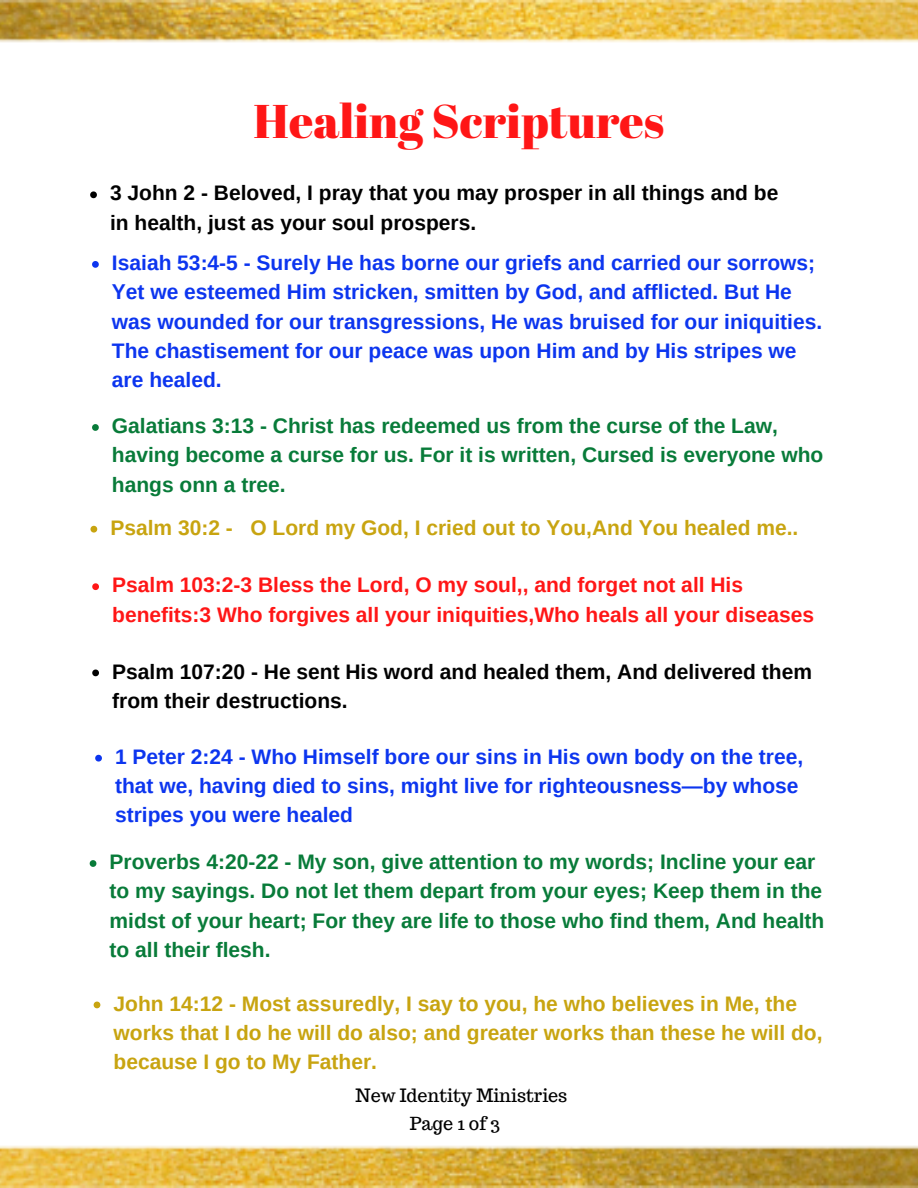
<style>
.page{position:relative;width:918px;height:1188px;background:#fff}
.page>*{position:absolute;margin:0;border:0;box-sizing:border-box;transform-origin:0 0}
.t1{font:47.25px "Abril Fatface";color:#ff1616}
.t2{font:700 21px/29.2px "Arimo";color:#0c35ef}
.t3{font:700 21px/29.2px "Arimo";color:#087b39}
.t4{font:700 21px/29.2px "Arimo";color:#c8a410}
.t5{font:700 21px/29.2px "Arimo";color:#000}
.t6{font:700 21px/29.2px "Arimo";color:#ff1616}
.t7{font:18px "Trocchi";color:#000}
</style>
<div class="page">
<img style="left:0;top:0;width:918px;height:1188px">
<svg style="left:90px;top:191px;width:7px;height:7px"></svg>
<svg style="left:92px;top:261px;width:7px;height:7px"></svg>
<svg style="left:92px;top:583px;width:7px;height:7px"></svg>
<svg style="left:95px;top:755px;width:7px;height:7px"></svg>
<svg style="left:94px;top:1002px;width:6px;height:6px"></svg>
<svg style="left:90px;top:526px;width:7px;height:7px"></svg>
<svg style="left:92px;top:670px;width:7px;height:6px"></svg>
<svg style="left:90px;top:860px;width:6px;height:7px"></svg>
<svg style="left:92px;top:424px;width:7px;height:7px"></svg>
<p class="t1" style="left:254px;top:88px;width:412px">Healing Scriptures</p>
<p class="t5" style="left:110px;top:179px;width:670px">3 John 2 - Beloved, I pray that you may prosper in all things and be in health, just as your soul prospers.</p>
<p class="t2" style="left:112px;top:248px;width:712px">Isaiah 53:4-5 - Surely He has borne our griefs and carried our sorrows; Yet we esteemed Him stricken, smitten by God, and afflicted. But He was wounded for our transgressions, He was bruised for our iniquities.<br>The chastisement for our peace was upon Him and by His stripes we are healed.</p>
<p class="t3" style="left:112px;top:411px;width:713px">Galatians 3:13 - Christ has redeemed us from the curse of the Law, having become a curse for us. For it is written, Cursed is everyone who hangs onn a tree.</p>
<p class="t4" style="left:110px;top:513px;width:690px">Psalm 30:2 - O Lord my God, I cried out to You,And You healed me..</p>
<p class="t6" style="left:112px;top:570px;width:704px">Psalm 103:2-3 Bless the Lord, O my soul,, and forget not all His benefits:3 Who forgives all your iniquities,Who heals all your diseases</p>
<p class="t5" style="left:112px;top:657px;width:701px">Psalm 107:20 - He sent His word and healed them, And delivered them from their destructions.</p>
<p class="t2" style="left:115px;top:742px;width:690px">1 Peter 2:24 - Who Himself bore our sins in His own body on the tree, that we, having died to sins, might live for righteousness—by whose stripes you were healed</p>
<p class="t3" style="left:110px;top:847px;width:716px">Proverbs 4:20-22 - My son, give attention to my words; Incline your ear to my sayings. Do not let them depart from your eyes; Keep them in the midst of your heart; For they are life to those who find them, And health to all their flesh.</p>
<p class="t4" style="left:114px;top:989px;width:711px">John 14:12 - Most assuredly, I say to you, he who believes in Me, the works that I do he will do also; and greater works than these he will do, because I go to My Father.</p>
<p class="t7" style="left:356px;top:1084px;width:213px">New Identity Ministries</p>
<p class="t7" style="left:410px;top:1112px;width:92px">Page 1 of 3</p>
</div>
